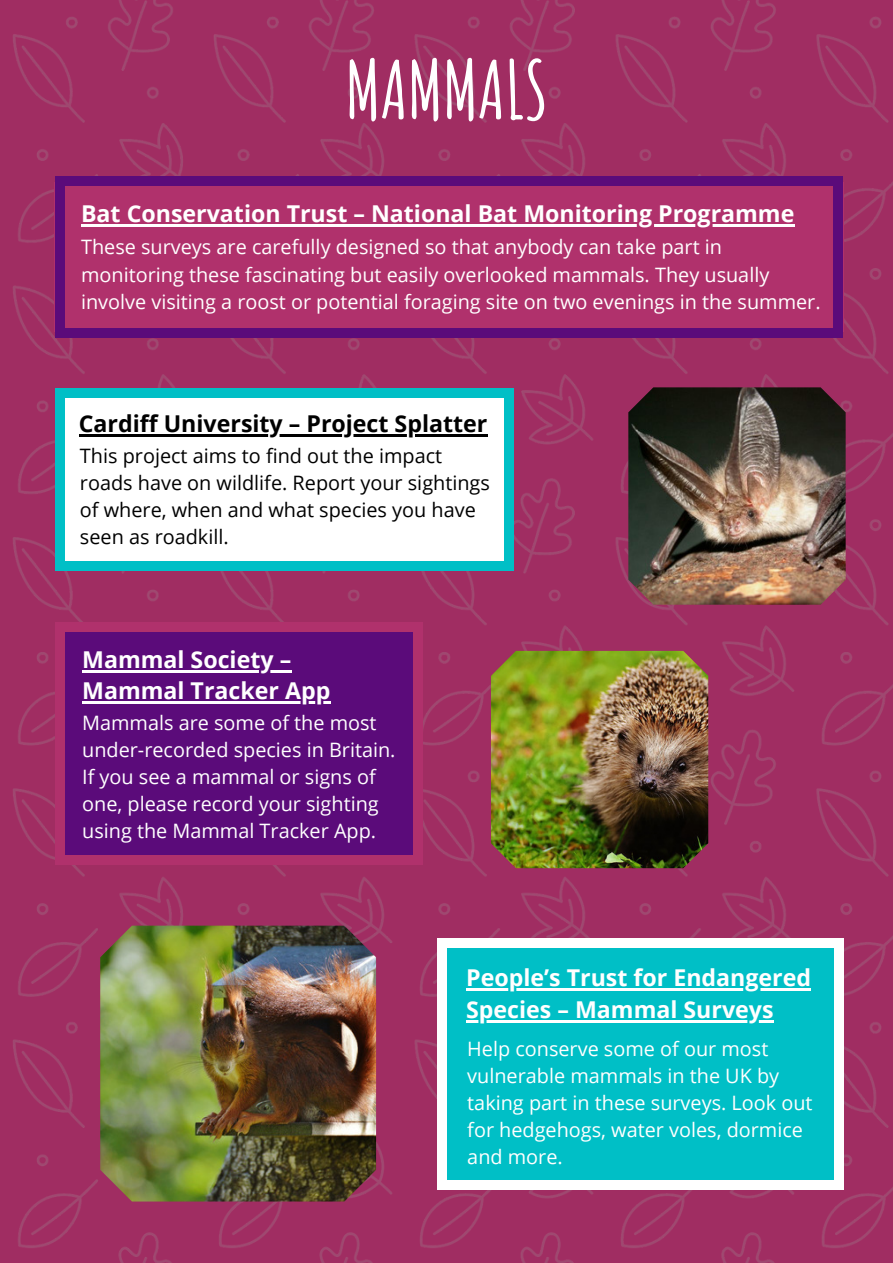
<style>
.page{position:relative;width:893px;height:1263px;background:#fff}
.page>*{position:absolute;margin:0;border:0;box-sizing:border-box;transform-origin:0 0}
.t1{font:700 79.5px "Amatic SC";letter-spacing:-.01em;color:#fff}
.t2{font:700 23.25px/31.5px "Open Sans";color:#fff}
.t3{font:700 23.25px "Open Sans";color:#000}
.t4{font:19.8px/27px "Open Sans";color:#fff}
.t5{font:19.8px/27px "Open Sans";color:#000}
</style>
<div class="page">
<img style="left:0;top:0;width:893px;height:1263px">
<div style="left:54px;top:183px;width:789px;height:149px;background:#b0316c"></div>
<div style="left:833px;top:328px;width:10px;height:10px;background:#5b0b7a"></div>
<div style="left:55px;top:186px;width:10px;height:143px;background:#5b0b7a"></div>
<div style="left:55px;top:328px;width:10px;height:10px;background:#5b0b7a"></div>
<div style="left:833px;top:186px;width:10px;height:143px;background:#5b0b7a"></div>
<div style="left:64px;top:328px;width:769px;height:10px;background:#5b0b7a"></div>
<div style="left:833px;top:176px;width:10px;height:10px;background:#5b0b7a"></div>
<div style="left:55px;top:176px;width:10px;height:10px;background:#5b0b7a"></div>
<div style="left:64px;top:176px;width:769px;height:10px;background:#5b0b7a"></div>
<hr style="left:81px;top:224px;width:713px;height:2px;background:#fff">
<div style="left:55px;top:394px;width:458px;height:171px;background:#fff"></div>
<div style="left:504px;top:561px;width:10px;height:10px;background:#00bfc6"></div>
<div style="left:55px;top:397px;width:10px;height:165px;background:#00bfc6"></div>
<div style="left:55px;top:561px;width:10px;height:10px;background:#00bfc6"></div>
<div style="left:504px;top:397px;width:10px;height:165px;background:#00bfc6"></div>
<div style="left:64px;top:561px;width:441px;height:10px;background:#00bfc6"></div>
<div style="left:504px;top:388px;width:10px;height:10px;background:#00bfc6"></div>
<div style="left:55px;top:388px;width:10px;height:10px;background:#00bfc6"></div>
<div style="left:64px;top:388px;width:441px;height:10px;background:#00bfc6"></div>
<hr style="left:79px;top:435px;width:408px;height:2px;background:#000">
<div style="left:57px;top:627px;width:363px;height:233px;background:#5b0b7a"></div>
<div style="left:413px;top:855px;width:10px;height:10px;background:#b0316c"></div>
<div style="left:55px;top:631px;width:10px;height:225px;background:#b0316c"></div>
<div style="left:55px;top:855px;width:10px;height:10px;background:#b0316c"></div>
<div style="left:413px;top:631px;width:10px;height:225px;background:#b0316c"></div>
<div style="left:64px;top:855px;width:350px;height:10px;background:#b0316c"></div>
<div style="left:413px;top:622px;width:10px;height:10px;background:#b0316c"></div>
<div style="left:55px;top:622px;width:10px;height:10px;background:#b0316c"></div>
<div style="left:64px;top:622px;width:350px;height:10px;background:#b0316c"></div>
<hr style="left:82px;top:670px;width:209px;height:2px;background:#fff">
<hr style="left:82px;top:701px;width:248px;height:3px;background:#fff">
<div style="left:439px;top:943px;width:404px;height:242px;background:#00bfc6"></div>
<div style="left:835px;top:1180px;width:9px;height:9px;background:#fff"></div>
<div style="left:437px;top:947px;width:10px;height:234px;background:#fff"></div>
<div style="left:437px;top:1180px;width:10px;height:9px;background:#fff"></div>
<div style="left:835px;top:947px;width:9px;height:234px;background:#fff"></div>
<div style="left:446px;top:1180px;width:389px;height:9px;background:#fff"></div>
<div style="left:835px;top:939px;width:9px;height:9px;background:#fff"></div>
<div style="left:437px;top:939px;width:10px;height:9px;background:#fff"></div>
<div style="left:446px;top:939px;width:389px;height:9px;background:#fff"></div>
<hr style="left:466px;top:989px;width:345px;height:2px;background:#fff">
<hr style="left:466px;top:1020px;width:308px;height:2px;background:#fff">
<img style="left:491px;top:651px;width:217px;height:217px">
<img style="left:628px;top:387px;width:218px;height:218px">
<img style="left:100px;top:926px;width:276px;height:275px">
<h1 class="t1" style="left:345px;top:39px;width:205px">MAMMALS</h1>
<p class="t2" style="left:81px;top:197px;width:715px">Bat Conservation Trust – National Bat Monitoring Programme</p>
<p class="t4" style="left:81px;top:233px;width:741px">These surveys are carefully designed so that anybody can take part in monitoring these fascinating but easily overlooked mammals. They usually involve visiting a roost or potential foraging site on two evenings in the summer.</p>
<p class="t3" style="left:79px;top:408px;width:410px">Cardiff University – Project Splatter</p>
<p class="t5" style="left:80px;top:442px;width:411px">This project aims to find out the impact roads have on wildlife. Report your sightings of where, when and what species you have seen as roadkill.</p>
<p class="t2" style="left:82px;top:643px;width:250px">Mammal Society –<br>Mammal Tracker App</p>
<p class="t4" style="left:82px;top:708px;width:315px">Mammals are some of the most under-recorded species in Britain.<br>If you see a mammal or signs of one, please record your sighting using the Mammal Tracker App.</p>
<p class="t2" style="left:466px;top:962px;width:346px">People’s Trust for Endangered<br>Species – Mammal Surveys</p>
<p class="t4" style="left:467px;top:1035px;width:347px">Help conserve some of our most vulnerable mammals in the UK by taking part in these surveys. Look out for hedgehogs, water voles, dormice and more.</p>
</div>
